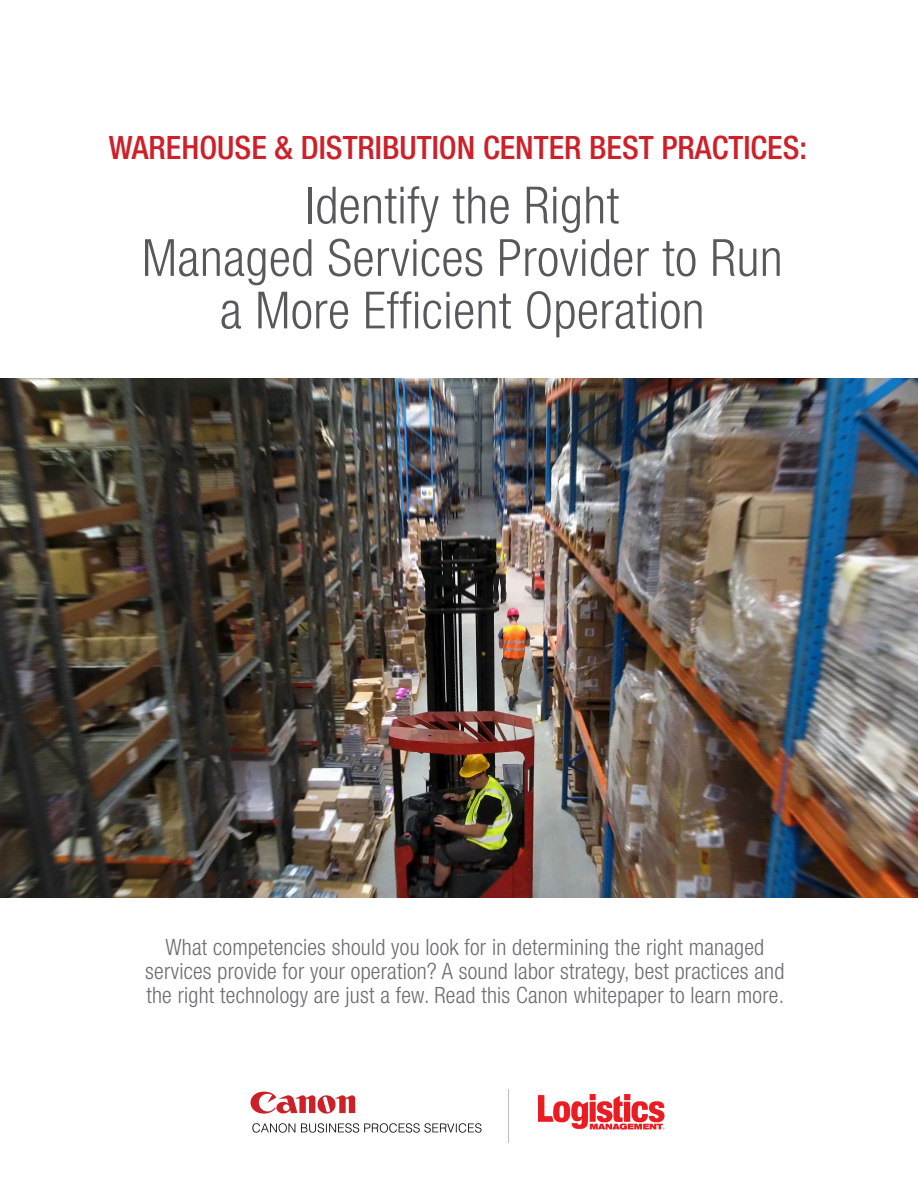
<style>
.page{position:relative;width:918px;height:1188px;background:#fff}
.page>*{position:absolute;margin:0;border:0;box-sizing:border-box;transform-origin:0 0}
.t1{font:300 condensed 51.3px/52.5px "Helvetica Neue LT Std";letter-spacing:.01em;color:#57585a;text-align:center}
.t2{font:500 condensed 32.25px "Helvetica Neue LT Std";color:#ce2029}
.t3{font:300 condensed 22.5px/24px "Helvetica Neue LT Std";letter-spacing:.01em;color:#6c6d70;text-align:center}
</style>
<div class="page">
<img style="left:539px;top:1094px;width:126px;height:36px">
<img style="left:250px;top:1091px;width:232px;height:42px">
<hr style="left:508px;top:1089px;width:1px;height:54px;background:#bcbdc0">
<img style="left:0;top:378px;width:918px;height:519px">
<p class="t2" style="left:109px;top:128px;width:700px">WAREHOUSE &amp; DISTRIBUTION CENTER BEST PRACTICES:</p>
<p class="t1" style="left:142px;top:179px;width:642px">Identify the Right<br>Managed Services Provider to Run a More Efficient Operation</p>
<p class="t3" style="left:145px;top:935px;width:641px">What competencies should you look for in determining the right managed services provide for your operation? A sound labor strategy, best practices and the right technology are just a few. Read this Canon whitepaper to learn more.</p>
</div>
